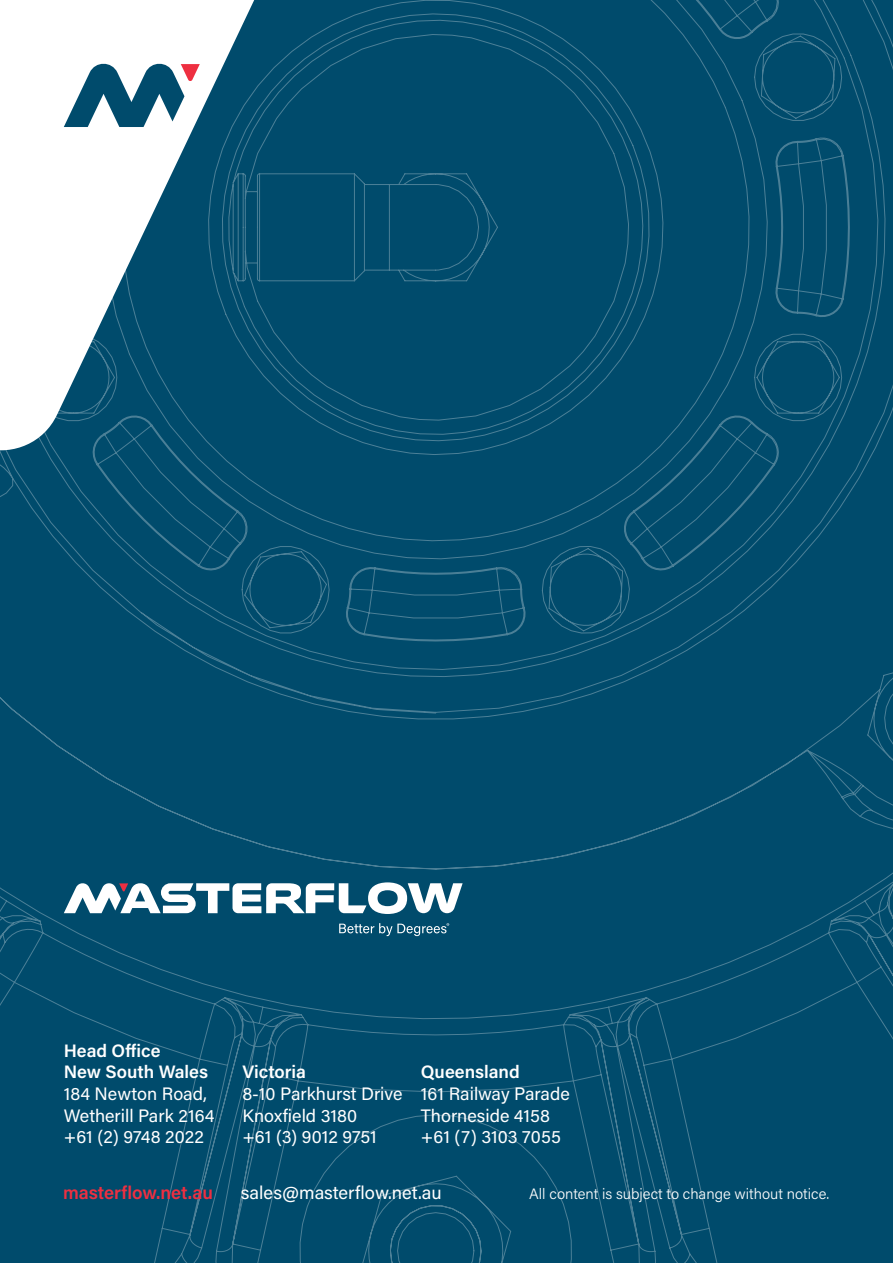
<style>
.page{position:relative;width:893px;height:1263px;background:#004b6c}
.page>*{position:absolute;margin:0;border:0;box-sizing:border-box;transform-origin:0 0}
.t1{font:18.3px "Acumin Pro";color:#fff}
.t2{font:600 18.3px "Acumin Pro";color:#ee2f41}
.t3{font:18px/21.6px "Acumin Pro";color:#fff}
.t4{font:600 18px/21.6px "Acumin Pro";color:#fff}
.t5{font:300 15px "Acumin Pro";color:#fff}
</style>
<div class="page">
<svg style="left:0;top:0;width:260px;height:455px"></svg>
<svg style="left:64px;top:61px;width:136px;height:66px"></svg>
<svg style="left:64px;top:882px;width:399px;height:32px"></svg>
<svg style="left:339px;top:923px;width:110px;height:13px"></svg>
<p class="t4" style="left:64px;top:1039px;width:146px">Head Office<br>New South Wales</p>
<p class="t3" style="left:64px;top:1082px;width:152px">184 Newton Road,<br>Wetherill Park 2164 +61 (2) 9748 2022</p>
<p class="t4" style="left:242px;top:1060px;width:65px">Victoria</p>
<p class="t3" style="left:242px;top:1082px;width:162px">8-10 Parkhurst Drive<br>Knoxfield 3180<br>+61 (3) 9012 9751</p>
<p class="t4" style="left:421px;top:1060px;width:100px">Queensland</p>
<p class="t3" style="left:421px;top:1082px;width:150px">161 Railway Parade<br>Thorneside 4158 +61 (7) 3103 7055</p>
<p class="t2" style="left:63px;top:1180px;width:151px">masterflow.net.au</p>
<p class="t1" style="left:241px;top:1180px;width:202px">sales@masterflow.net.au</p>
<p class="t5" style="left:529px;top:1183px;width:302px">All content is subject to change without notice.</p>
</div>
